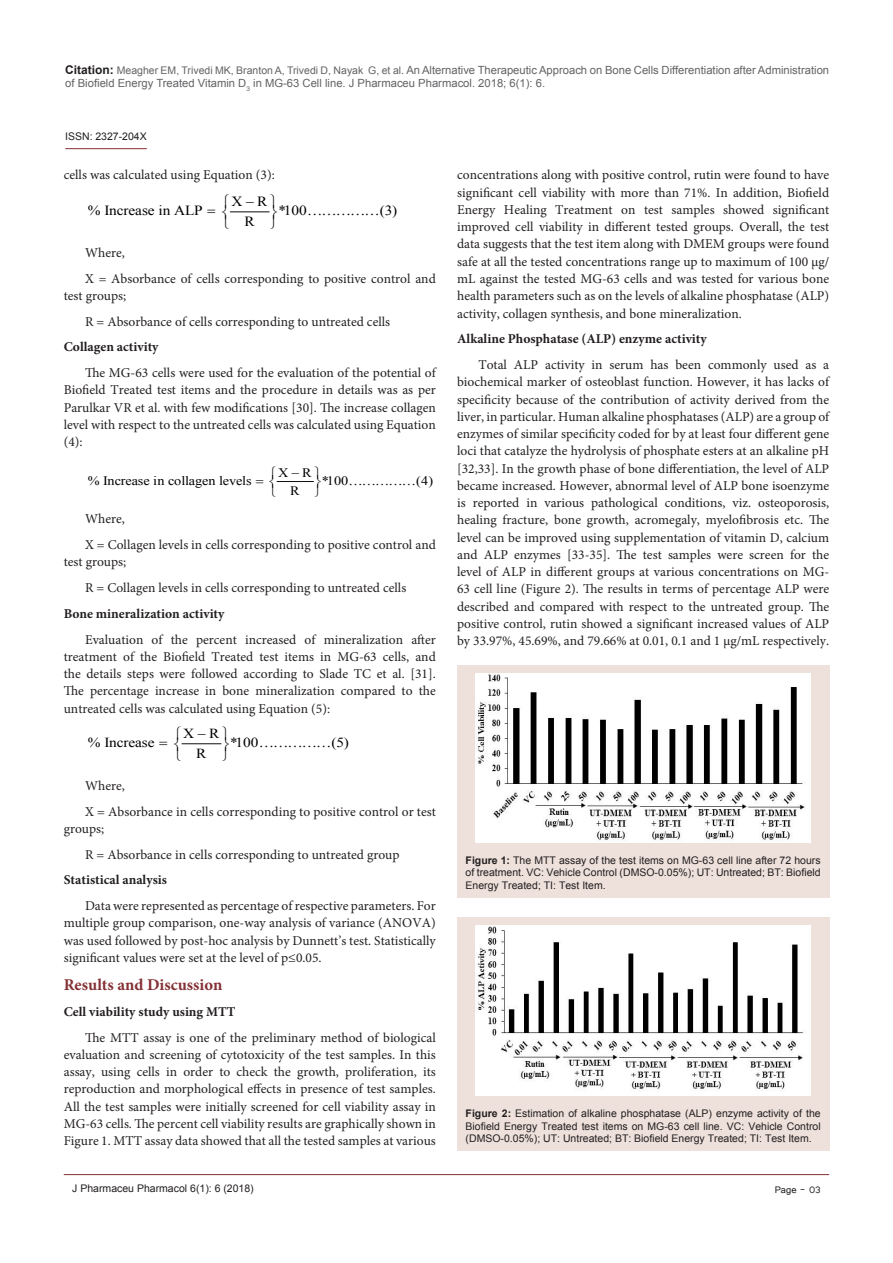
<style>
.page{position:relative;width:893px;height:1263px;background:#fff}
.page>*{position:absolute;margin:0;border:0;box-sizing:border-box;transform-origin:0 0}
.t1{font:700 16.5px "Minion Pro";color:#843034}
.t2{font:13.95px "Times New Roman";letter-spacing:-.005em;color:#000;scale:1.09 1}
.t3{font:13.8px "Times New Roman";letter-spacing:-.005em;color:#000;scale:1.11 1}
.t4{font:13.5px/17.2px "Minion Pro";color:#231f20}
.t5{font:700 13.5px "Minion Pro";color:#231f20}
.t6{font:12.9px "Times New Roman";letter-spacing:-.005em;color:#000;scale:1.1 1}
.t7{font:12px "Tunga";color:#231f20}
.t8{font:11.25px/13.5px "Arial";color:#636366}
.t9{font:10.5px/12.6px "Arial";color:#231f20;text-align:justify}
.s1{font-weight:700;font-size:12px;color:#231f20}
.s2{font-size:10.5px}
.s3{font-weight:700}
</style>
<div class="page">
<hr style="left:64px;top:1174px;width:765px;height:1px;background:#843034">
<hr style="left:65px;top:148px;width:82px;height:1px;background:#843034">
<hr style="left:230px;top:211px;width:39px;height:1px;background:#000">
<hr style="left:277px;top:481px;width:36px;height:1px;background:#000">
<hr style="left:182px;top:743px;width:39px;height:1px;background:#000">
<div style="left:457px;top:665px;width:372px;height:232px;background:#eee1db"></div>
<img style="left:476px;top:674px;width:335px;height:168px">
<div style="left:457px;top:917px;width:372px;height:234px;background:#eee1db"></div>
<img style="left:476px;top:926px;width:335px;height:170px">
<p class="t8" style="left:65px;top:63px;width:765px"><span class="s1">Citation:</span> <span class="s2">Meagher EM, Trivedi MK, Branton A, Trivedi D, Nayak G, et al</span>. An Alternative Therapeutic Approach on Bone Cells Differentiation after Administration of Biofield Energy Treated Vitamin D<sub>3</sub> in MG-63 Cell line. J Pharmaceu Pharmacol. 2018; 6(1): 6.</p>
<p class="t9" style="left:65px;top:130px;width:83px">ISSN: 2327-204X</p>
<p class="t4" style="left:64px;top:167px;width:212px">cells was calculated using Equation (3):</p>
<p class="t2" style="left:231px;top:192px;width:44px">X R✓</p>
<p class="t2" style="left:88px;top:201px;width:107px">% Increase in ALP</p>
<p class="t2" style="left:278px;top:201px;width:28px">*100</p>
<p class="t2" style="left:380px;top:201px;width:17px">(3)</p>
<p class="t2" style="left:244px;top:212px;width:11px">R</p>
<p class="t4" style="left:85px;top:240px;width:352px;line-height:25.8px">Where,<br>X = Absorbance of cells corresponding to positive control and</p>
<p class="t4" style="left:85px;top:283px;width:307px;line-height:25.8px;text-indent:-21px">test groups;<br>R = Absorbance of cells corresponding to untreated cells</p>
<p class="t5" style="left:64px;top:337px;width:96px">Collagen activity</p>
<p class="t4" style="left:64px;top:364px;width:374px;text-align:justify;text-indent:21px">The MG-63 cells were used for the evaluation of the potential of Biofield Treated test items and the procedure in details was as per Parulkar VR et al. with few modifications [30]. The increase collagen level with respect to the untreated cells was calculated using Equation (4):</p>
<p class="t6" style="left:278px;top:463px;width:41px">X R✓</p>
<p class="t6" style="left:88px;top:471px;width:150px">% Increase in collagen levels</p>
<p class="t6" style="left:322px;top:471px;width:26px">*100</p>
<p class="t6" style="left:416px;top:471px;width:17px">(4)</p>
<p class="t6" style="left:290px;top:482px;width:10px">R</p>
<p class="t4" style="left:85px;top:506px;width:352px;line-height:25.8px">Where,<br>X = Collagen levels in cells corresponding to positive control and</p>
<p class="t4" style="left:85px;top:549px;width:323px;line-height:25.8px;text-indent:-21px">test groups;<br>R = Collagen levels in cells corresponding to untreated cells</p>
<p class="t5" style="left:64px;top:604px;width:162px">Bone mineralization activity</p>
<p class="t4" style="left:64px;top:631px;width:374px;text-align:justify;text-indent:21px">Evaluation of the percent increased of mineralization after treatment of the Biofield Treated test items in MG-63 cells, and the details steps were followed according to Slade TC et al. [31].<br>The percentage increase in bone mineralization compared to the untreated cells was calculated using Equation (5):</p>
<p class="t3" style="left:183px;top:724px;width:43px">X R✓</p>
<p class="t3" style="left:88px;top:733px;width:62px">% Increase</p>
<p class="t3" style="left:230px;top:733px;width:27px">*100</p>
<p class="t3" style="left:331px;top:733px;width:17px">(5)</p>
<p class="t3" style="left:196px;top:744px;width:11px">R</p>
<p class="t4" style="left:85px;top:773px;width:352px;line-height:25.8px">Where,<br>X = Absorbance in cells corresponding to positive control or test</p>
<p class="t4" style="left:85px;top:816px;width:316px;line-height:25.8px;text-indent:-21px">groups;<br>R = Absorbance in cells corresponding to untreated group</p>
<p class="t5" style="left:64px;top:870px;width:105px">Statistical analysis</p>
<p class="t4" style="left:64px;top:897px;width:374px;text-align:justify;text-indent:21px">Data were represented as percentage of respective parameters. For multiple group comparison, one-way analysis of variance (ANOVA) was used followed by post-hoc analysis by Dunnett’s test. Statistically significant values were set at the level of p≤0.05.</p>
<p class="t1" style="left:64px;top:973px;width:160px">Results and Discussion</p>
<p class="t5" style="left:64px;top:1002px;width:173px">Cell viability study using MTT</p>
<p class="t4" style="left:64px;top:1029px;width:374px;text-align:justify;text-indent:21px">The MTT assay is one of the preliminary method of biological evaluation and screening of cytotoxicity of the test samples. In this assay, using cells in order to check the growth, proliferation, its reproduction and morphological effects in presence of test samples.<br>All the test samples were initially screened for cell viability assay in MG-63 cells. The percent cell viability results are graphically shown in Figure 1. MTT assay data showed that all the tested samples at various</p>
<p class="t4" style="left:457px;top:167px;width:374px;text-align:justify">concentrations along with positive control, rutin were found to have significant cell viability with more than 71%. In addition, Biofield Energy Healing Treatment on test samples showed significant improved cell viability in different tested groups. Overall, the test data suggests that the test item along with DMEM groups were found safe at all the tested concentrations range up to maximum of 100 µg/ mL against the tested MG-63 cells and was tested for various bone health parameters such as on the levels of alkaline phosphatase (ALP) activity, collagen synthesis, and bone mineralization.</p>
<p class="t5" style="left:457px;top:329px;width:251px">Alkaline Phosphatase (ALP) enzyme activity</p>
<p class="t4" style="left:457px;top:356px;width:374px;text-align:justify;text-indent:21px">Total ALP activity in serum has been commonly used as a biochemical marker of osteoblast function. However, it has lacks of specificity because of the contribution of activity derived from the liver, in particular. Human alkaline phosphatases (ALP) are a group of enzymes of similar specificity coded for by at least four different gene loci that catalyze the hydrolysis of phosphate esters at an alkaline pH [32,33]. In the growth phase of bone differentiation, the level of ALP became increased. However, abnormal level of ALP bone isoenzyme is reported in various pathological conditions, viz. osteoporosis, healing fracture, bone growth, acromegaly, myelofibrosis etc. The level can be improved using supplementation of vitamin D, calcium and ALP enzymes [33-35]. The test samples were screen for the level of ALP in different groups at various concentrations on MG-63 cell line (Figure 2). The results in terms of percentage ALP were described and compared with respect to the untreated group. The positive control, rutin showed a significant increased values of ALP by 33.97%, 45.69%, and 79.66% at 0.01, 0.1 and 1 µg/mL respectively.</p>
<p class="t9" style="left:466px;top:854px;width:357px"><span class="s3">Figure 1:</span> The MTT assay of the test items on MG-63 cell line after 72 hours of treatment. VC: Vehicle Control (DMSO-0.05%); UT: Untreated; BT: Biofield Energy Treated; TI: Test Item.</p>
<p class="t9" style="left:466px;top:1107px;width:357px"><span class="s3">Figure 2:</span> Estimation of alkaline phosphatase (ALP) enzyme activity of the Biofield Energy Treated test items on MG-63 cell line. VC: Vehicle Control (DMSO-0.05%); UT: Untreated; BT: Biofield Energy Treated; TI: Test Item.</p>
<p class="t9" style="left:72px;top:1182px;width:183px">J Pharmaceu Pharmacol 6(1): 6 (2018)</p>
<p class="t7" style="left:775px;top:1181px;width:48px">Page - 03</p>
</div>
